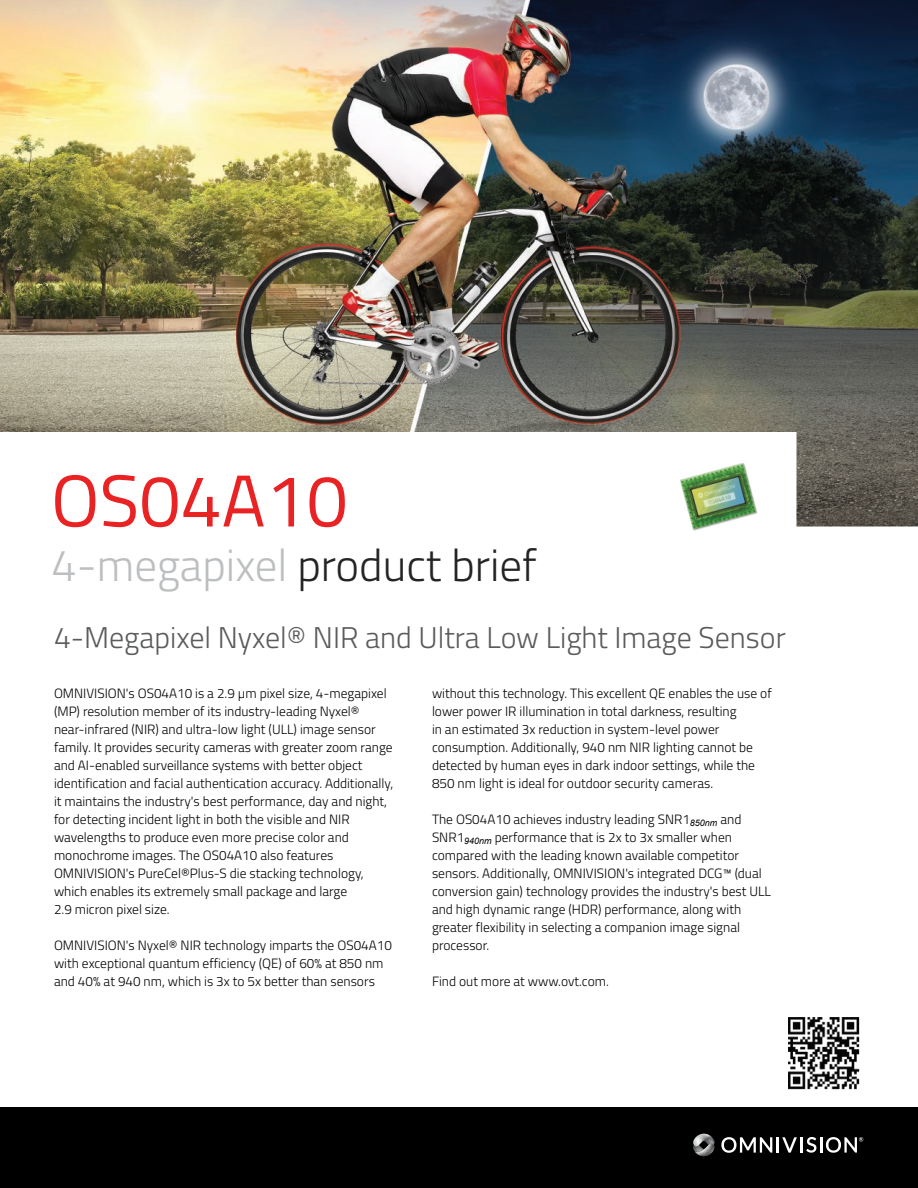
<style>
.page{position:relative;width:918px;height:1188px;background:#fff}
.page>*{position:absolute;margin:0;border:0;box-sizing:border-box;transform-origin:0 0}
.t1{font:73.5px "Titillium";color:#e92323}
.t2{font:300 45px "Titillium";color:#242424}
.t3{font:300 30px "Titillium";color:#5a5b5b}
.t4{font:300 13.5px/18px "Titillium";color:#000}
.s1{color:#bcbec0}
</style>
<div class="page">
<img style="left:788px;top:1017px;width:72px;height:73px">
<div style="left:0;top:1107px;width:918px;height:81px;background:#000"></div>
<svg style="left:721px;top:1137px;width:51px;height:16px"></svg>
<hr style="left:776px;top:1137px;width:3px;height:16px;background:#fff">
<svg style="left:782px;top:1137px;width:15px;height:16px"></svg>
<hr style="left:800px;top:1137px;width:3px;height:16px;background:#fff">
<svg style="left:806px;top:1137px;width:10px;height:16px"></svg>
<hr style="left:820px;top:1137px;width:3px;height:16px;background:#fff">
<svg style="left:826px;top:1137px;width:37px;height:16px"></svg>
<svg style="left:693px;top:1134px;width:22px;height:22px"></svg>
<img style="left:0;top:0;width:918px;height:526px">
<img style="left:656px;top:455px;width:124px;height:76px">
<h1 class="t1" style="left:51px;top:447px;width:298px">OS04A10</h1>
<h2 class="t2" style="left:52px;top:532px;width:487px"><span class="s1">4-megapixel</span> product brief</h2>
<h3 class="t3" style="left:54px;top:616px;width:733px">4-Megapixel Nyxel® NIR and Ultra Low Light Image Sensor</h3>
<p class="t4" style="left:54px;top:684px;width:341px">OMNIVISION's OS04A10 is a 2.9 µm pixel size, 4-megapixel (MP) resolution member of its industry-leading Nyxel® near-infrared (NIR) and ultra-low light (ULL) image sensor family. It provides security cameras with greater zoom range and AI-enabled surveillance systems with better object identification and facial authentication accuracy. Additionally, it maintains the industry's best performance, day and night, for detecting incident light in both the visible and NIR wavelengths to produce even more precise color and monochrome images. The OS04A10 also features OMNIVISION's PureCel®Plus-S die stacking technology, which enables its extremely small package and large<br>2.9 micron pixel size.</p>
<p class="t4" style="left:54px;top:936px;width:339px">OMNIVISION's Nyxel® NIR technology imparts the OS04A10 with exceptional quantum efficiency (QE) of 60% at 850 nm and 40% at 940 nm, which is 3x to 5x better than sensors</p>
<p class="t4" style="left:432px;top:684px;width:341px">without this technology. This excellent QE enables the use of lower power IR illumination in total darkness, resulting<br>in an estimated 3x reduction in system-level power consumption. Additionally, 940 nm NIR lighting cannot be detected by human eyes in dark indoor settings, while the 850 nm light is ideal for outdoor security cameras.</p>
<p class="t4" style="left:432px;top:810px;width:341px">The OS04A10 achieves industry leading SNR1<sub>850nm</sub> and SNR1<sub>940nm</sub> performance that is 2x to 3x smaller when compared with the leading known available competitor sensors. Additionally, OMNIVISION's integrated DCG™ (dual conversion gain) technology provides the industry's best ULL and high dynamic range (HDR) performance, along with greater flexibility in selecting a companion image signal processor.</p>
<p class="t4" style="left:432px;top:972px;width:178px">Find out more at www.ovt.com.</p>
</div>
